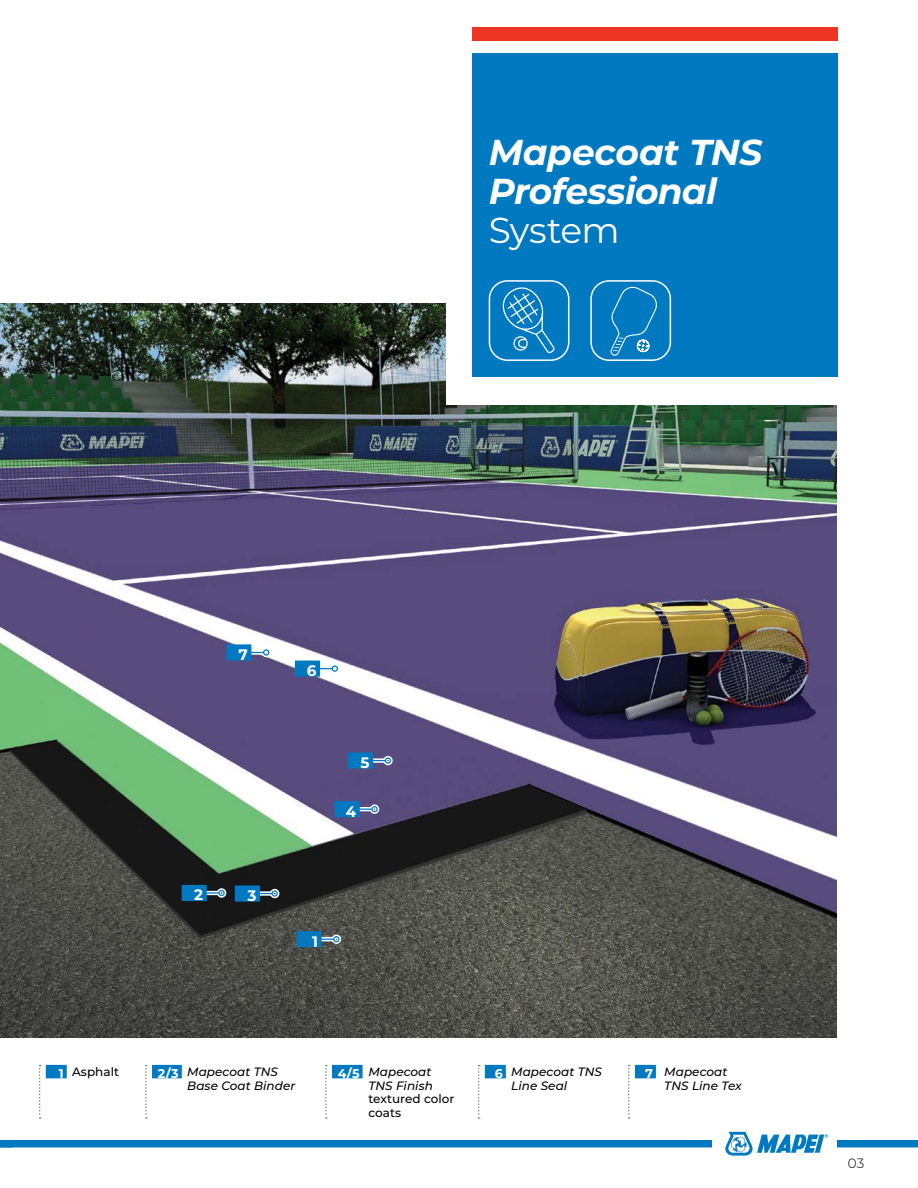
<style>
.page{position:relative;width:918px;height:1188px;background:#fff}
.page>*{position:absolute;margin:0;border:0;box-sizing:border-box;transform-origin:0 0}
.t1{font:italic 700 36px/39px "Montserrat";letter-spacing:-.01em;color:#fff}
.t2{font:36px "Montserrat";letter-spacing:-.02em;color:#fff}
.t3{font:700 15.15px "Montserrat";color:#fff}
.t4{font:300 13.5px "Montserrat";color:#000}
.t5{font:italic 500 12px/13.5px "Montserrat";letter-spacing:.005em;color:#000}
.t6{font:500 12px/13.5px "Montserrat";letter-spacing:.005em;color:#000}
.s1{font-weight:700;font-size:12.75px;color:#fff}
.s2{font-weight:700;font-style:normal;font-size:12.75px;color:#fff}
</style>
<div class="page">
<div style="left:0;top:1140px;width:918px;height:7px;background:#0079c1"></div>
<div style="left:712px;top:1132px;width:125px;height:24px;background:#fff"></div>
<svg style="left:725px;top:1132px;width:103px;height:24px"></svg>
<img style="left:0;top:303px;width:837px;height:735px">
<svg style="left:297px;top:931px;width:45px;height:16px"></svg>
<svg style="left:182px;top:885px;width:45px;height:16px"></svg>
<svg style="left:235px;top:885px;width:45px;height:17px"></svg>
<svg style="left:335px;top:801px;width:45px;height:16px"></svg>
<svg style="left:348px;top:753px;width:46px;height:16px"></svg>
<svg style="left:295px;top:661px;width:45px;height:16px"></svg>
<svg style="left:226px;top:644px;width:46px;height:17px"></svg>
<svg style="left:145px;top:1065px;width:37px;height:54px"></svg>
<svg style="left:39px;top:1065px;width:28px;height:54px"></svg>
<svg style="left:325px;top:1065px;width:38px;height:54px"></svg>
<svg style="left:628px;top:1065px;width:28px;height:54px"></svg>
<svg style="left:478px;top:1065px;width:28px;height:54px"></svg>
<div style="left:446px;top:27px;width:392px;height:377px;background:#fff"></div>
<div style="left:472px;top:54px;width:366px;height:323px;background:#0079c1"></div>
<div style="left:472px;top:27px;width:366px;height:13px;background:#ee3524"></div>
<svg style="left:503px;top:287px;width:52px;height:66px"></svg>
<div style="left:489px;top:280px;width:80px;height:81px;border:2px solid #fff;border-radius:18px"></div>
<div style="left:590px;top:280px;width:81px;height:81px;border:2px solid #fff;border-radius:18px"></div>
<svg style="left:610px;top:286px;width:47px;height:70px"></svg>
<h1 class="t1" style="left:489px;top:130px;width:275px">Mapecoat TNS<br>Professional</h1>
<h1 class="t2" style="left:489px;top:205px;width:133px">System</h1>
<p class="t3" style="left:238px;top:644px;width:11px">7</p>
<p class="t3" style="left:194px;top:884px;width:10px">2</p>
<p class="t3" style="left:247px;top:885px;width:10px">3</p>
<p class="t3" style="left:307px;top:660px;width:11px">6</p>
<p class="t3" style="left:361px;top:752px;width:11px">5</p>
<p class="t3" style="left:346px;top:800px;width:12px">4</p>
<p class="t3" style="left:312px;top:930px;width:7px">1</p>
<p class="t6" style="left:59px;top:1065px;width:62px"><span class="s1">1</span> Asphalt</p>
<p class="t5" style="left:338px;top:1065px;width:97px;text-align:right"><span class="s2">4/5</span> Mapecoat<br>TNS Finish</p>
<p class="t6" style="left:368px;top:1092px;width:88px">textured color coats</p>
<p class="t5" style="left:187px;top:1065px;width:110px;text-indent:-29px"><span class="s2">2/3</span> Mapecoat TNS<br>Base Coat Binder</p>
<p class="t5" style="left:511px;top:1065px;width:92px;text-indent:-16px"><span class="s2">6</span> Mapecoat TNS<br>Line Seal</p>
<p class="t5" style="left:664px;top:1065px;width:79px;text-indent:-19px"><span class="s2">7</span> Mapecoat<br>TNS Line Tex</p>
<p class="t4" style="left:848px;top:1154px;width:18px">03</p>
</div>
